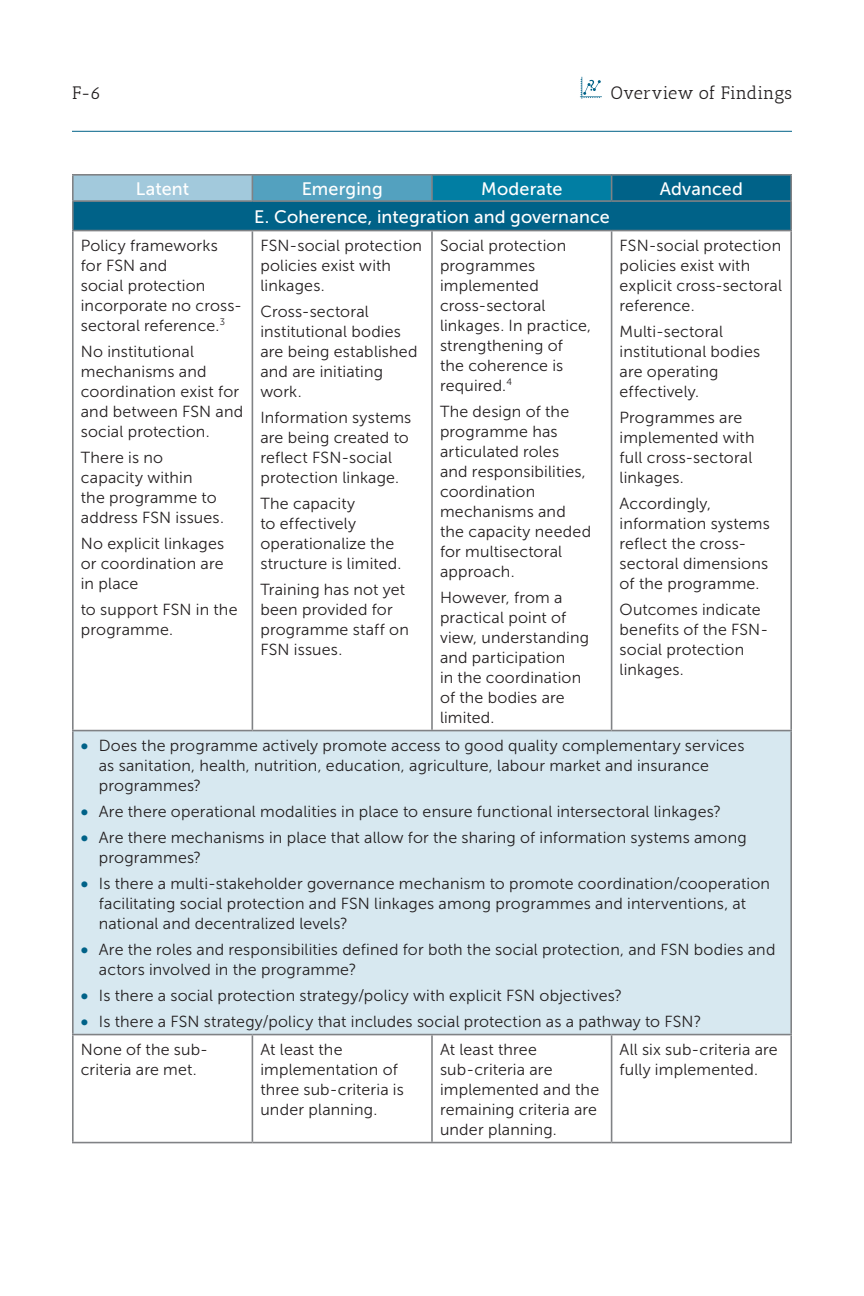
<style>
.page{position:relative;width:864px;height:1296px;background:#fff}
.page>*{position:absolute;margin:0;border:0;box-sizing:border-box;transform-origin:0 0}
.t1{font:18px "Museo Sans 500";letter-spacing:.01em;color:#fff}
.t2{font:18px "Antic Slab";color:#231f20}
.t3{font:16px/20px "Museo Sans 300";letter-spacing:.01em;color:#231f20}
.s1{font-family:"Museo Sans 900";color:#006288}
</style>
<div class="page">
<hr style="left:72px;top:131px;width:720px;height:1px;background:#006288">
<svg style="left:580px;top:77px;width:22px;height:22px"></svg>
<div style="left:73px;top:731px;width:718px;height:304px;background:#d7e8f0"></div>
<hr style="left:72px;top:174px;width:180px;height:2px;background:#808285">
<hr style="left:72px;top:176px;width:2px;height:24px;background:#808285">
<hr style="left:252px;top:174px;width:180px;height:2px;background:#808285">
<hr style="left:432px;top:174px;width:180px;height:2px;background:#808285">
<hr style="left:612px;top:174px;width:180px;height:2px;background:#808285">
<svg style="left:73px;top:175px;width:718px;height:55px;background:#1e789a"></svg>
<hr style="left:790px;top:176px;width:2px;height:24px;background:#808285">
<hr style="left:72px;top:200px;width:180px;height:2px;background:#808285">
<hr style="left:252px;top:200px;width:180px;height:2px;background:#808285">
<hr style="left:432px;top:200px;width:180px;height:2px;background:#808285">
<hr style="left:612px;top:200px;width:180px;height:2px;background:#808285">
<hr style="left:72px;top:231px;width:2px;height:499px;background:#808285">
<hr style="left:252px;top:231px;width:1px;height:499px;background:#808285">
<hr style="left:431px;top:231px;width:2px;height:499px;background:#808285">
<hr style="left:611px;top:231px;width:1px;height:499px;background:#808285">
<hr style="left:790px;top:231px;width:2px;height:499px;background:#808285">
<hr style="left:72px;top:1035px;width:2px;height:107px;background:#808285">
<hr style="left:252px;top:1035px;width:1px;height:107px;background:#808285">
<hr style="left:431px;top:1035px;width:2px;height:107px;background:#808285">
<hr style="left:611px;top:1035px;width:1px;height:107px;background:#808285">
<hr style="left:790px;top:1035px;width:2px;height:107px;background:#808285">
<hr style="left:72px;top:202px;width:2px;height:28px;background:#808285">
<hr style="left:790px;top:202px;width:2px;height:28px;background:#808285">
<hr style="left:72px;top:230px;width:180px;height:1px;background:#808285">
<hr style="left:252px;top:230px;width:180px;height:1px;background:#808285">
<hr style="left:432px;top:230px;width:180px;height:1px;background:#808285">
<hr style="left:612px;top:230px;width:180px;height:1px;background:#808285">
<hr style="left:72px;top:1142px;width:180px;height:1px;background:#808285">
<hr style="left:252px;top:1142px;width:180px;height:1px;background:#808285">
<hr style="left:432px;top:1142px;width:180px;height:1px;background:#808285">
<hr style="left:612px;top:1142px;width:180px;height:1px;background:#808285">
<hr style="left:72px;top:730px;width:180px;height:1px;background:#808285">
<hr style="left:72px;top:731px;width:2px;height:303px;background:#808285">
<hr style="left:252px;top:730px;width:180px;height:1px;background:#808285">
<hr style="left:432px;top:730px;width:180px;height:1px;background:#808285">
<hr style="left:612px;top:730px;width:180px;height:1px;background:#808285">
<hr style="left:790px;top:731px;width:2px;height:303px;background:#808285">
<hr style="left:72px;top:1034px;width:180px;height:1px;background:#808285">
<hr style="left:252px;top:1034px;width:180px;height:1px;background:#808285">
<hr style="left:432px;top:1034px;width:180px;height:1px;background:#808285">
<hr style="left:612px;top:1034px;width:180px;height:1px;background:#808285">
<p class="t2" style="left:72px;top:82px;width:31px">F-6</p>
<p class="t2" style="left:611px;top:82px;width:183px">Overview of Findings</p>
<p class="t1" style="left:136px;top:179px;width:55px">Latent</p>
<p class="t1" style="left:302px;top:179px;width:83px">Emerging</p>
<p class="t1" style="left:481px;top:179px;width:83px">Moderate</p>
<p class="t1" style="left:660px;top:179px;width:85px">Advanced</p>
<p class="t1" style="left:254px;top:207px;width:357px">E. Coherence, integration and governance</p>
<p class="t3" style="left:81px;top:235px;width:163px">Policy frameworks for FSN and<br>social protection incorporate no cross&shy;sectoral reference.<sup>3</sup></p>
<p class="t3" style="left:81px;top:341px;width:164px">No institutional mechanisms and coordination exist for and between FSN and social protection.</p>
<p class="t3" style="left:81px;top:447px;width:145px">There is no capacity within<br>the programme to address FSN issues.</p>
<p class="t3" style="left:81px;top:533px;width:145px;text-align:justify">No explicit linkages or coordination are in place</p>
<p class="t3" style="left:81px;top:599px;width:158px">to support FSN in the programme.</p>
<p class="t3" style="left:260px;top:235px;width:163px">FSN-social protection policies exist with linkages.</p>
<p class="t3" style="left:260px;top:301px;width:159px">Cross-sectoral institutional bodies are being established and are initiating work.</p>
<p class="t3" style="left:260px;top:407px;width:152px">Information systems are being created to reflect FSN‑social protection linkage.</p>
<p class="t3" style="left:260px;top:493px;width:143px">The capacity<br>to effectively operationalize the structure is limited.</p>
<p class="t3" style="left:260px;top:579px;width:150px">Training has not yet been provided for programme staff on<br>FSN issues.</p>
<p class="t3" style="left:440px;top:235px;width:153px">Social protection programmes implemented cross-sectoral linkages. In practice, strengthening of<br>the coherence is required.<sup>4</sup></p>
<p class="t3" style="left:440px;top:401px;width:153px">The design of the programme has articulated roles<br>and responsibilities, coordination mechanisms and the capacity needed for multisectoral approach.</p>
<p class="t3" style="left:440px;top:587px;width:151px">However, from a practical point of view, understanding and participation<br>in the coordination of the bodies are limited.</p>
<p class="t3" style="left:620px;top:235px;width:164px">FSN-social protection policies exist with explicit cross-sectoral reference.</p>
<p class="t3" style="left:620px;top:321px;width:142px">Multi-sectoral institutional bodies are operating effectively.</p>
<p class="t3" style="left:620px;top:407px;width:136px">Programmes are implemented with full cross-sectoral linkages.</p>
<p class="t3" style="left:620px;top:493px;width:152px">Accordingly, information systems reflect the cross&shy;sectoral dimensions of the programme.</p>
<p class="t3" style="left:620px;top:599px;width:150px">Outcomes indicate benefits of the FSN&shy;social protection linkages.</p>
<p class="t3" style="left:99px;top:735px;width:647px;text-indent:-18px"><span class="s1">•</span> Does the programme actively promote access to good quality complementary services as sanitation, health, nutrition, education, agriculture, labour market and insurance programmes?</p>
<p class="t3" style="left:81px;top:801px;width:642px"><span class="s1">•</span> Are there operational modalities in place to ensure functional intersectoral linkages?</p>
<p class="t3" style="left:99px;top:827px;width:649px;text-indent:-18px"><span class="s1">•</span> Are there mechanisms in place that allow for the sharing of information systems among programmes?</p>
<p class="t3" style="left:99px;top:873px;width:673px;text-indent:-18px"><span class="s1">•</span> Is there a multi-stakeholder governance mechanism to promote coordination/cooperation facilitating social protection and FSN linkages among programmes and interventions, at national and decentralized levels?</p>
<p class="t3" style="left:99px;top:939px;width:678px;text-indent:-18px"><span class="s1">•</span> Are the roles and responsibilities defined for both the social protection, and FSN bodies and actors involved in the programme?</p>
<p class="t3" style="left:81px;top:985px;width:543px"><span class="s1">•</span> Is there a social protection strategy/policy with explicit FSN objectives?</p>
<p class="t3" style="left:81px;top:1007px;width:622px;line-height:28px"><span class="s1">•</span> Is there a FSN strategy/policy that includes social protection as a pathway to FSN?<br>None of the sub-</p>
<p class="t3" style="left:81px;top:1059px;width:117px">criteria are met.</p>
<p class="t3" style="left:260px;top:1039px;width:145px">At least the implementation of three sub-criteria is under planning.</p>
<p class="t3" style="left:440px;top:1039px;width:161px">At least three sub-criteria are implemented and the remaining criteria are under planning.</p>
<p class="t3" style="left:620px;top:1039px;width:160px">All six sub-criteria are fully implemented.</p>
</div>
